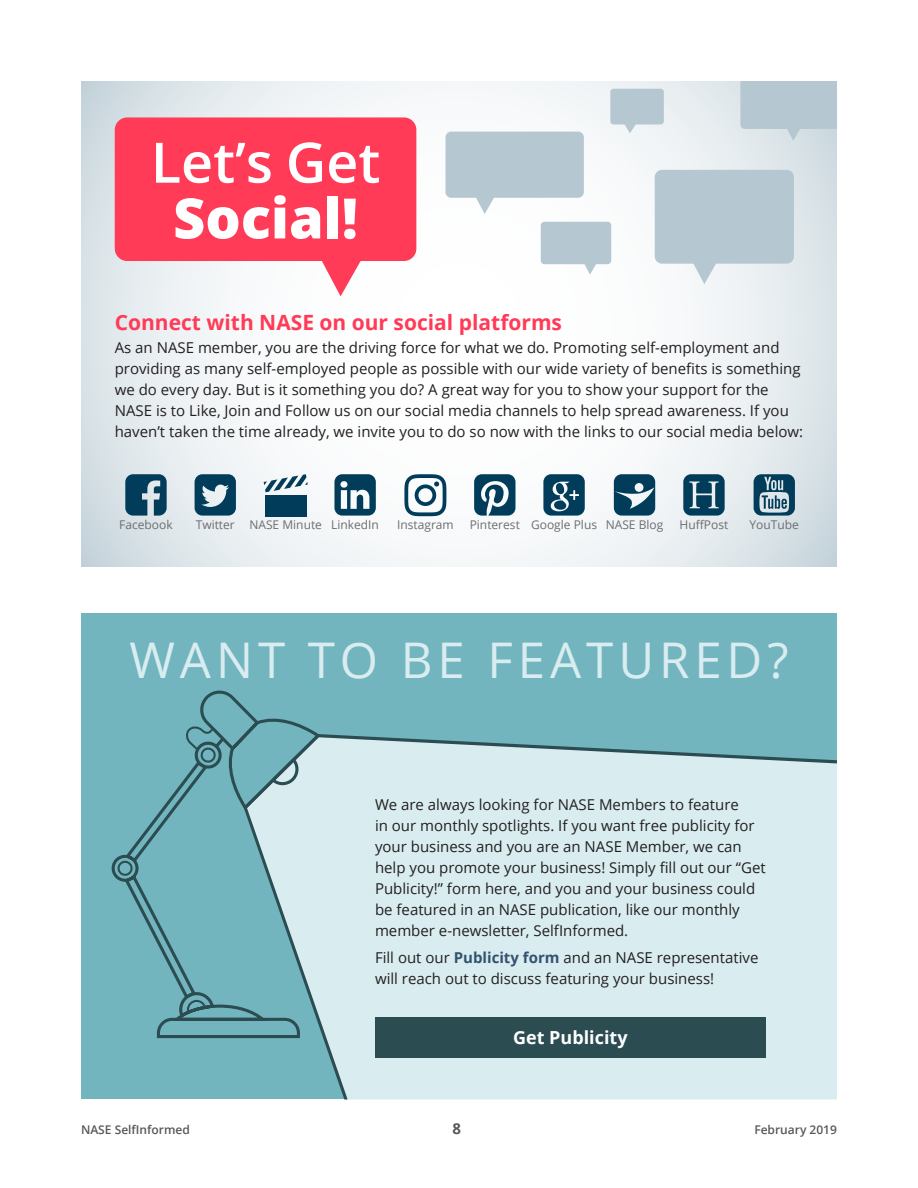
<style>
.page{position:relative;width:918px;height:1188px;background:#fff}
.page>*{position:absolute;margin:0;border:0;box-sizing:border-box;transform-origin:0 0}
.NASE_Body_Copy{font:600 55.8px/55.8px "Open Sans";color:#fff;text-align:center}
.NASE_Body_Copy-2{font:49.2px "Open Sans";letter-spacing:.1em;color:#d9edf0}
.NASE_Body_Copy-3{font:700 21px "Open Sans";color:#ff3b57}
.NASE_Body_Copy-4{font:700 18px "Open Sans";color:#fff}
.NASE_Body_Copy-5{font:15px/21px "Open Sans";color:#231f20}
.t1{font:700 15px "Open Sans";color:#57585a}
.NASE_Body_Copy-6{font:12px "Open Sans";color:#6c6d70}
.t2{font:600 12px "Open Sans";color:#57585a}
.s1{font-weight:800}
.s2{font-weight:700;color:#33526e}
</style>
<div class="page">
<div style="left:81px;top:614px;width:756px;height:486px;background:#73b5bf"></div>
<svg style="left:81px;top:81px;width:756px;height:486px;fill:#f4f7f8"></svg>
<svg style="left:740px;top:81px;width:97px;height:60px;background:#bbccd5"></svg>
<div style="left:655px;top:170px;width:139px;height:94px;background:#b5c7d1;border-radius:7px"></div>
<svg style="left:693px;top:263px;width:24px;height:21px"></svg>
<div style="left:445px;top:132px;width:139px;height:66px;background:#b5c7d1;border-radius:6px"></div>
<svg style="left:475px;top:197px;width:20px;height:17px"></svg>
<div style="left:541px;top:222px;width:70px;height:42px;background:#b5c7d1;border-radius:4px"></div>
<svg style="left:584px;top:264px;width:12px;height:11px"></svg>
<div style="left:610px;top:89px;width:54px;height:35px;background:#b5c7d1;border-radius:3px"></div>
<svg style="left:624px;top:124px;width:12px;height:9px"></svg>
<div style="left:115px;top:117px;width:301px;height:144px;background:#ff3b57;border-radius:12px"></div>
<svg style="left:320px;top:261px;width:42px;height:35px"></svg>
<svg style="left:125px;top:474px;width:42px;height:42px;background:#36667d"></svg>
<svg style="left:195px;top:474px;width:41px;height:42px;background:#3d6b81"></svg>
<svg style="left:264px;top:474px;width:44px;height:18px"></svg>
<div style="left:265px;top:495px;width:41px;height:22px;background:#013d5a"></div>
<svg style="left:334px;top:474px;width:42px;height:42px"></svg>
<svg style="left:404px;top:474px;width:42px;height:42px"></svg>
<svg style="left:474px;top:474px;width:41px;height:42px"></svg>
<svg style="left:543px;top:474px;width:42px;height:42px;background:#306178"></svg>
<svg style="left:614px;top:474px;width:41px;height:42px"></svg>
<svg style="left:683px;top:474px;width:42px;height:42px;background:#306178"></svg>
<svg style="left:754px;top:474px;width:41px;height:42px;background:#4f798d"></svg>
<div style="left:323px;top:734px;width:514px;height:365px;background:#d9edf0"></div>
<svg style="left:111px;top:690px;width:212px;height:349px"></svg>
<div style="left:375px;top:1017px;width:391px;height:41px;background:#2b4d52"></div>
<p class="NASE_Body_Copy" style="left:151px;top:133px;width:231px">Let’s Get<br><span class="s1">Social!</span></p>
<p class="NASE_Body_Copy-3" style="left:115px;top:308px;width:449px">Connect with NASE on our social platforms</p>
<p class="NASE_Body_Copy-5" style="left:115px;top:336px;width:690px">As an NASE member, you are the driving force for what we do. Promoting self-employment and providing as many self-employed people as possible with our wide variety of benefits is something we do every day. But is it something you do? A great way for you to show your support for the NASE is to Like, Join and Follow us on our social media channels to help spread awareness. If you haven’t taken the time already, we invite you to do so now with the links to our social media below:</p>
<p class="NASE_Body_Copy-6" style="left:119px;top:517px;width:55px">Facebook</p>
<p class="NASE_Body_Copy-6" style="left:196px;top:517px;width:41px">Twitter</p>
<p class="NASE_Body_Copy-6" style="left:249px;top:517px;width:74px">NASE Minute</p>
<p class="NASE_Body_Copy-6" style="left:331px;top:517px;width:49px">LinkedIn</p>
<p class="NASE_Body_Copy-6" style="left:397px;top:517px;width:58px">Instagram</p>
<p class="NASE_Body_Copy-6" style="left:470px;top:517px;width:52px">Pinterest</p>
<p class="NASE_Body_Copy-6" style="left:531px;top:517px;width:68px">Google Plus</p>
<p class="NASE_Body_Copy-6" style="left:606px;top:517px;width:59px">NASE Blog</p>
<p class="NASE_Body_Copy-6" style="left:680px;top:517px;width:50px">HuffPost</p>
<p class="NASE_Body_Copy-6" style="left:750px;top:517px;width:51px">YouTube</p>
<p class="NASE_Body_Copy-2" style="left:130px;top:627px;width:660px">WANT TO BE FEATURED?</p>
<p class="NASE_Body_Copy-5" style="left:375px;top:793px;width:392px">We are always looking for NASE Members to feature<br>in our monthly spotlights. If you want free publicity for your business and you are an NASE Member, we can help you promote your business! Simply fill out our “Get Publicity!” form here, and you and your business could be featured in an NASE publication, like our monthly member e-newsletter, SelfInformed.</p>
<p class="NASE_Body_Copy-5" style="left:375px;top:947px;width:385px">Fill out our <span class="s2">Publicity form</span> and an NASE representative will reach out to discuss featuring your business!</p>
<p class="NASE_Body_Copy-4" style="left:513px;top:1025px;width:116px">Get Publicity</p>
<p class="t2" style="left:81px;top:1121px;width:110px">NASE SelfInformed</p>
<p class="t1" style="left:453px;top:1118px;width:10px">8</p>
<p class="t2" style="left:754px;top:1121px;width:84px">February 2019</p>
</div>
